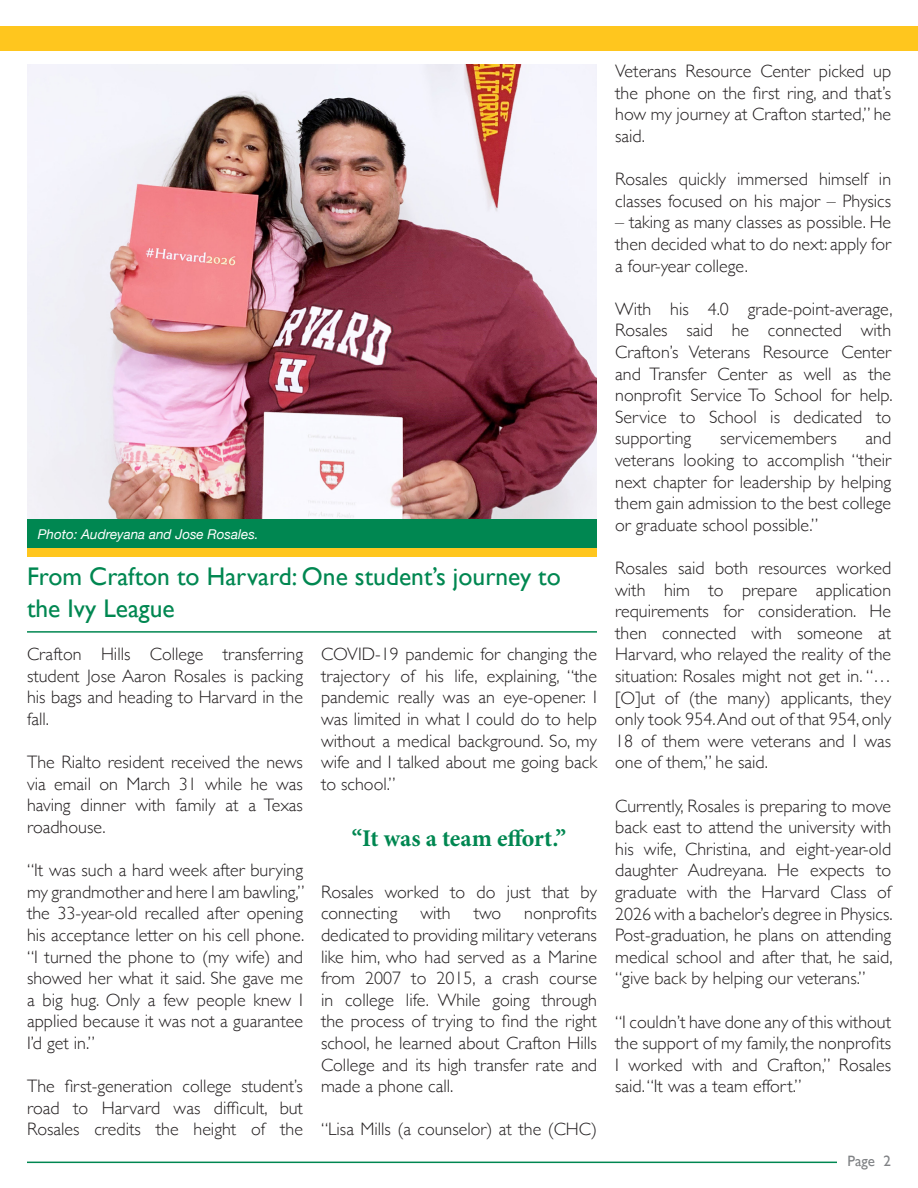
<style>
.page{position:relative;width:918px;height:1188px;background:#fff}
.page>*{position:absolute;margin:0;border:0;box-sizing:border-box;transform-origin:0 0}
.t1{font:25.5px/31.5px "Gill Sans";color:#008751}
.t2{font:700 24px "Minion Pro";letter-spacing:-.005em;color:#008751}
.t3{font:300 18px/21.6px "Gill Sans";color:#231f20;text-align:justify}
.t4{font:15px "Gill Sans";color:#808285}
.t5{font:italic 13.5px "Helvetica Neue";color:#fff}
</style>
<div class="page">
<img style="left:27px;top:65px;width:570px;height:455px">
<div style="left:0;top:27px;width:918px;height:24px;background:#ffc61e"></div>
<hr style="left:27px;top:1162px;width:810px;height:1px;background:#008751">
<div style="left:27px;top:520px;width:570px;height:29px;background:#008751"></div>
<div style="left:27px;top:549px;width:570px;height:8px;background:#ffc61e"></div>
<hr style="left:27px;top:631px;width:570px;height:2px;background:#008751">
<p class="t5" style="left:38px;top:525px;width:222px">Photo: Audreyana and Jose Rosales.</p>
<p class="t1" style="left:27px;top:561px;width:535px">From Crafton to Harvard: One student’s journey to the Ivy League</p>
<p class="t3" style="left:27px;top:643px;width:278px">Crafton Hills College transferring student Jose Aaron Rosales is packing his bags and heading to Harvard in the fall.</p>
<p class="t3" style="left:27px;top:751px;width:278px">The Rialto resident received the news via email on March 31 while he was having dinner with family at a Texas roadhouse.</p>
<p class="t3" style="left:27px;top:859px;width:279px">“It was such a hard week after burying my grandmother and here I am bawling,” the 33-year-old recalled after opening his acceptance letter on his cell phone. “I turned the phone to (my wife) and showed her what it said. She gave me a big hug. Only a few people knew I applied because it was not a guarantee I’d get in.”</p>
<p class="t3" style="left:27px;top:1075px;width:278px">The first-generation college student’s road to Harvard was difficult, but Rosales credits the height of the</p>
<p class="t3" style="left:321px;top:643px;width:278px">COVID-19 pandemic for changing the trajectory of his life, explaining, “the pandemic really was an eye-opener. I was limited in what I could do to help without a medical background. So, my wife and I talked about me going back to school.”</p>
<p class="t2" style="left:352px;top:821px;width:216px">“It was a team effort.”</p>
<p class="t3" style="left:321px;top:880px;width:277px">Rosales worked to do just that by connecting</p>
<p class="t3" style="left:321px;top:902px;width:278px;text-indent:203px">nonprofits dedicated to providing military veterans like him, who had served as a Marine from 2007 to 2015, a crash course in college life. While going through the process of trying to find the right school, he learned about Crafton Hills College and its high transfer rate and made a phone call.</p>
<p class="t3" style="left:321px;top:1118px;width:278px">“Lisa Mills (a counselor) at the (CHC)</p>
<p class="t3" style="left:420px;top:902px;width:32px">with</p>
<p class="t3" style="left:474px;top:902px;width:29px">two</p>
<p class="t3" style="left:615px;top:60px;width:278px">Veterans Resource Center picked up the phone on the first ring, and that’s how my journey at Crafton started,” he said.</p>
<p class="t3" style="left:615px;top:168px;width:278px">Rosales quickly immersed himself in classes focused on his major – Physics</p>
<p class="t3" style="left:615px;top:211px;width:278px">– taking as many classes as possible. He then decided what to do next: apply for a four-year college.</p>
<p class="t3" style="left:615px;top:297px;width:279px">With his 4.0 grade-point-average, Rosales said he connected with Crafton’s Veterans Resource Center and Transfer Center as well as the nonprofit Service To School for help.<br>Service to School is dedicated to supporting</p>
<p class="t3" style="left:615px;top:427px;width:278px;text-indent:250px">and veterans looking to accomplish “their next chapter for leadership by helping them gain admission to the best college or graduate school possible.”</p>
<p class="t3" style="left:615px;top:557px;width:278px">Rosales said both resources worked with him to prepare application requirements for consideration. He then connected with someone at Harvard, who relayed the reality of the situation: Rosales might not get in. “… [O]ut of (the many) applicants, they only took 954. And out of that 954, only 18 of them were veterans and I was one of them,” he said.</p>
<p class="t3" style="left:615px;top:794px;width:279px">Currently, Rosales is preparing to move back east to attend the university with his wife, Christina, and eight-year-old daughter Audreyana. He expects to graduate with the Harvard Class of 2026 with a bachelor’s degree in Physics.<br>Post-graduation, he plans on attending medical school and after that, he said, “give back by helping our veterans.”</p>
<p class="t3" style="left:615px;top:1010px;width:278px">“I couldn’t have done any of this without the support of my family, the nonprofits I worked with and Crafton,” Rosales said. “It was a team effort.”</p>
<p class="t3" style="left:720px;top:427px;width:118px">servicemembers</p>
<p class="t4" style="left:848px;top:1152px;width:45px">Page 2</p>
</div>
